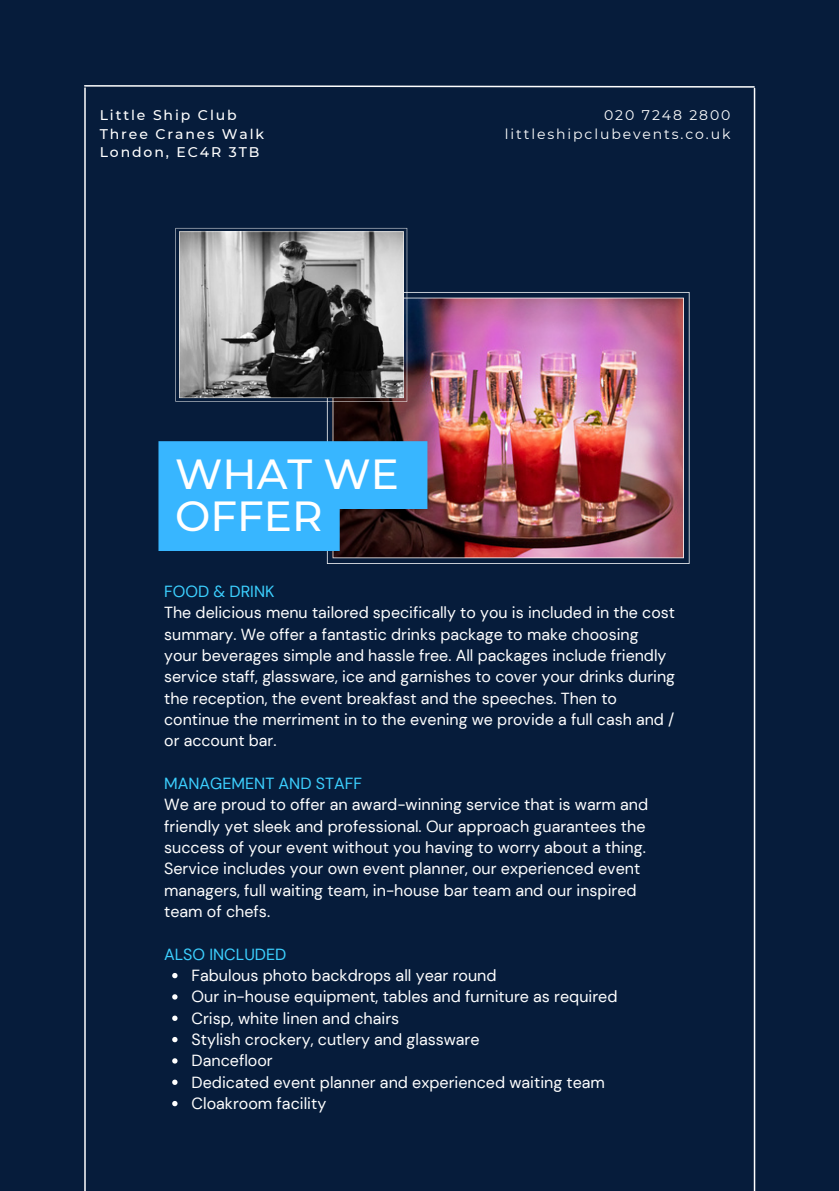
<style>
.page{position:relative;width:839px;height:1191px;background:#fff}
.page>*{position:absolute;margin:0;border:0;box-sizing:border-box;transform-origin:0 0}
.t1{font:500 42px/42px "Montserrat";color:#fff}
.t2{font:16px/21.4px "DM Sans";color:#fff}
.t3{font:16px "DM Sans";color:#3cd0ff}
.t4{font:500 14px/18.6px "Montserrat";letter-spacing:.135em;color:#fff}
.t5{font:14px/18.6px "Montserrat";letter-spacing:.135em;color:#fff;text-align:right}
</style>
<div class="page">
<div style="left:0;top:0;width:838px;height:1191px;background:#061c3b"></div>
<svg style="left:84px;top:85px;width:671px;height:3px"></svg>
<hr style="left:84px;top:88px;width:2px;height:1103px;background:#fff">
<hr style="left:753px;top:88px;width:2px;height:1103px;background:#fff">
<svg style="left:172px;top:973px;width:5px;height:5px"></svg>
<svg style="left:172px;top:994px;width:5px;height:6px"></svg>
<svg style="left:172px;top:1016px;width:5px;height:5px"></svg>
<svg style="left:172px;top:1037px;width:5px;height:5px"></svg>
<svg style="left:172px;top:1058px;width:5px;height:6px"></svg>
<svg style="left:172px;top:1080px;width:5px;height:5px"></svg>
<svg style="left:172px;top:1101px;width:5px;height:5px"></svg>
<img style="left:327px;top:292px;width:362px;height:272px">
<svg style="left:158px;top:441px;width:269px;height:110px;background:#36a1e0"></svg>
<svg style="left:175px;top:228px;width:232px;height:174px;background:#7b7c7e"></svg>
<p class="t4" style="left:100px;top:106px;width:166px">Little Ship Club<br>Three Cranes Walk<br>London, EC4R 3TB</p>
<p class="t5" style="left:505px;top:106px;width:227px">020 7248 2800 littleshipclubevents.co.uk</p>
<h1 class="t1" style="left:175px;top:453px;width:225px">WHAT WE<br>OFFER</h1>
<p class="t3" style="left:164px;top:581px;width:112px">FOOD &amp; DRINK</p>
<p class="t2" style="left:164px;top:602px;width:512px">The delicious menu tailored specifically to you is included in the cost summary. We offer a fantastic drinks package to make choosing your beverages simple and hassle free. All packages include friendly service staff, glassware, ice and garnishes to cover your drinks during the reception, the event breakfast and the speeches. Then to continue the merriment in to the evening we provide a full cash and / or account bar.</p>
<p class="t3" style="left:164px;top:773px;width:199px">MANAGEMENT AND STAFF</p>
<p class="t2" style="left:164px;top:794px;width:485px">We are proud to offer an award-winning service that is warm and friendly yet sleek and professional. Our approach guarantees the success of your event without you having to worry about a thing.<br>Service includes your own event planner, our experienced event managers, full waiting team, in-house bar team and our inspired team of chefs.</p>
<p class="t3" style="left:164px;top:944px;width:124px">ALSO INCLUDED</p>
<p class="t2" style="left:191px;top:965px;width:427px">Fabulous photo backdrops all year round<br>Our in-house equipment, tables and furniture as required Crisp, white linen and chairs<br>Stylish crockery, cutlery and glassware<br>Dancefloor<br>Dedicated event planner and experienced waiting team Cloakroom facility</p>
</div>
